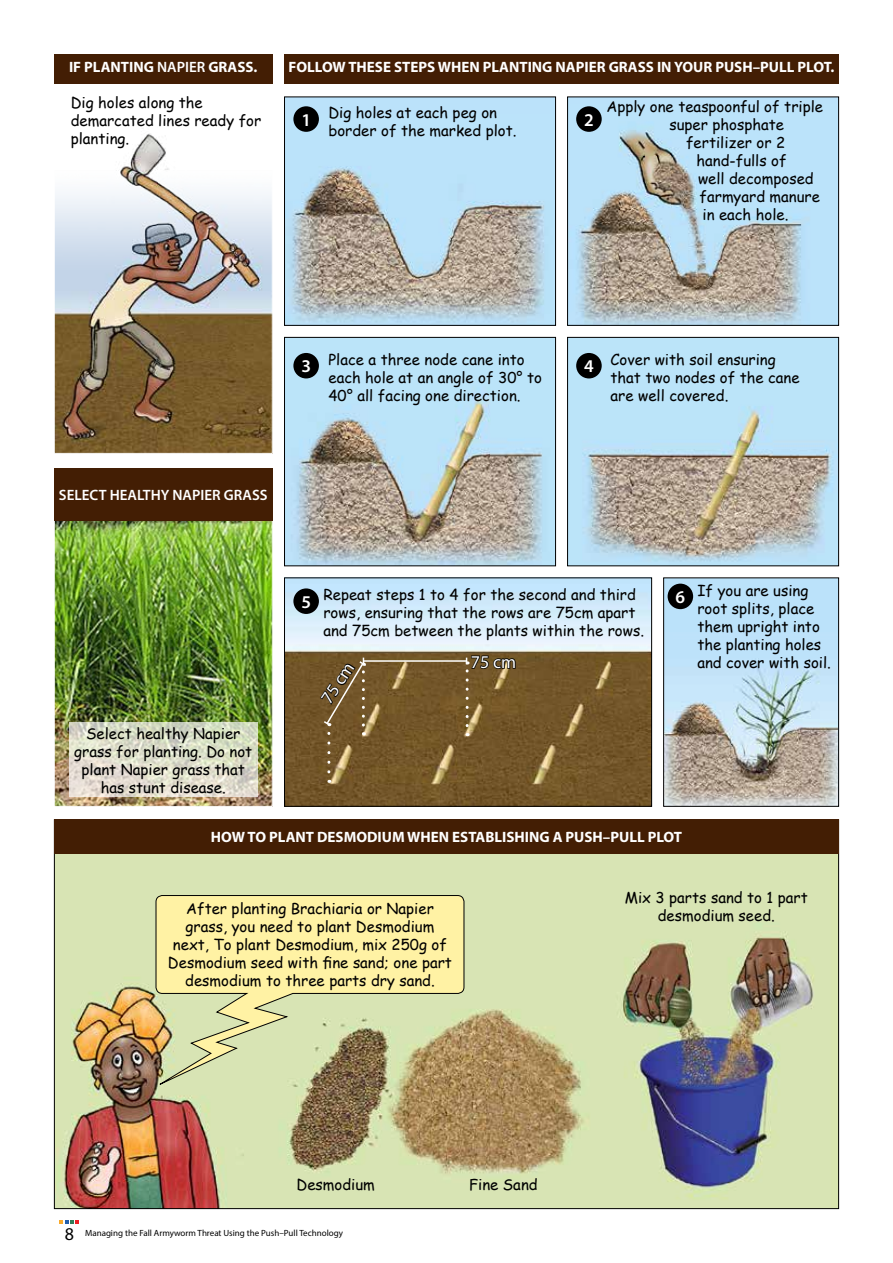
<style>
.page{position:relative;width:893px;height:1263px;background:#fff}
.page>*{position:absolute;margin:0;border:0;box-sizing:border-box;transform-origin:0 0}
.t1{font:18px "Myriad Pro";color:#fff}
.t2{font:600 18px "Myriad Pro";color:#fff}
.t3{font:15px/18px "Comic Sans MS";color:#000}
.t4{font:700 15px "Myriad Pro";color:#fff}
.t5{font:600 15px "Myriad Pro";color:#fff}
.t6{font:9px "Myriad Pro";color:#000}
.s1{font-weight:600}
.s2{font-size:18px}
</style>
<div class="page">
<svg style="left:60px;top:1220px;width:19px;height:4px"></svg>
<img style="left:56px;top:521px;width:215px;height:284px">
<div style="left:54px;top:468px;width:219px;height:339px;border:1px solid #fff"></div>
<div style="left:664px;top:578px;width:175px;height:228px;background:#bbe2fa"></div>
<img style="left:665px;top:664px;width:172px;height:141px">
<div style="left:663px;top:577px;width:176px;height:230px;border:1px solid #000"></div>
<svg style="left:69px;top:722px;width:189px;height:75px"></svg>
<div style="left:54px;top:468px;width:219px;height:53px;background:#431e04"></div>
<div style="left:284px;top:97px;width:272px;height:228px;background:#bbe2fa"></div>
<img style="left:291px;top:123px;width:253px;height:200px">
<div style="left:284px;top:97px;width:272px;height:229px;border:1px solid #000"></div>
<div style="left:293px;top:106px;width:26px;height:26px;background:#000;border-radius:50%"></div>
<div style="left:668px;top:584px;width:25px;height:25px;background:#000;border-radius:50%"></div>
<div style="left:54px;top:54px;width:219px;height:30px;background:#431e04"></div>
<img style="left:56px;top:133px;width:215px;height:319px">
<div style="left:54px;top:119px;width:219px;height:335px;border:1px solid #fff"></div>
<div style="left:284px;top:54px;width:555px;height:30px;background:#431e04"></div>
<div style="left:568px;top:97px;width:271px;height:228px;background:#bbe2fa"></div>
<img style="left:576px;top:107px;width:226px;height:217px">
<div style="left:567px;top:97px;width:272px;height:229px;border:1px solid #000"></div>
<div style="left:576px;top:106px;width:26px;height:26px;background:#000;border-radius:50%"></div>
<img style="left:286px;top:339px;width:268px;height:225px">
<div style="left:284px;top:337px;width:272px;height:229px;border:1px solid #000"></div>
<div style="left:293px;top:353px;width:26px;height:25px;background:#000;border-radius:50%"></div>
<img style="left:569px;top:339px;width:268px;height:225px">
<div style="left:567px;top:337px;width:272px;height:229px;border:1px solid #000"></div>
<div style="left:576px;top:353px;width:26px;height:25px;background:#000;border-radius:50%"></div>
<img style="left:286px;top:579px;width:364px;height:226px">
<div style="left:284px;top:577px;width:368px;height:230px;border:1px solid #000"></div>
<div style="left:293px;top:588px;width:26px;height:26px;background:#000;border-radius:50%"></div>
<hr style="left:363px;top:660px;width:104px;height:2px;background:#fff">
<svg style="left:319px;top:658px;width:49px;height:114px"></svg>
<svg style="left:466px;top:655px;width:50px;height:71px"></svg>
<img style="left:56px;top:853px;width:781px;height:354px">
<div style="left:54px;top:819px;width:785px;height:34px;background:#431e04"></div>
<svg style="left:147px;top:895px;width:318px;height:196px"></svg>
<p class="t4" style="left:69px;top:57px;width:190px">IF PLANTING <span class="s1">NAPIER</span> GRASS.</p>
<p class="t3" style="left:71px;top:93px;width:192px">Dig holes along the demarcated lines ready for planting.</p>
<p class="t4" style="left:289px;top:57px;width:547px">FOLLOW THESE STEPS WHEN PLANTING NAPIER GRASS IN YOUR PUSH–PULL PLOT.</p>
<p class="t3" style="left:606px;top:97px;width:218px">Apply one teaspoonful of triple</p>
<p class="t3" style="left:669px;top:115px;width:116px">super phosphate</p>
<p class="t3" style="left:686px;top:133px;width:101px">fertilizer or 2</p>
<p class="t3" style="left:696px;top:151px;width:92px">hand‑fulls of</p>
<p class="t3" style="left:698px;top:169px;width:117px">well decomposed</p>
<p class="t3" style="left:699px;top:187px;width:122px">farmyard manure</p>
<p class="t3" style="left:702px;top:205px;width:87px">in each hole.</p>
<p class="t3" style="left:328px;top:103px;width:190px">Dig holes at each peg on border of the marked plot.</p>
<p class="t2" style="left:584px;top:108px;width:11px">2</p>
<p class="t2" style="left:301px;top:108px;width:11px">1</p>
<p class="t5" style="left:59px;top:485px;width:210px">SELECT HEALTHY NAPIER GRASS</p>
<p class="t3" style="left:74px;top:724px;width:180px;text-align:center">Select healthy Napier grass for planting. Do not plant Napier grass that has stunt disease.</p>
<p class="t2" style="left:301px;top:355px;width:11px">3</p>
<p class="t3" style="left:611px;top:350px;width:191px">Cover with soil ensuring that two nodes of the cane are well covered.</p>
<p class="t3" style="left:328px;top:350px;width:215px">Place a three node cane into each hole at an angle of 30° to<br>40° all facing one direction.</p>
<p class="t2" style="left:584px;top:355px;width:11px">4</p>
<p class="t2" style="left:301px;top:590px;width:11px">5</p>
<p class="t3" style="left:323px;top:585px;width:322px">Repeat steps 1 to 4 for the second and third rows, ensuring that the rows are 75cm apart and 75cm between the plants within the rows.</p>
<p class="t1" style="left:316px;top:696px;width:47px;rotate:-57deg">75 cm</p>
<p class="t1" style="left:471px;top:651px;width:47px">75 cm</p>
<p class="t2" style="left:675px;top:586px;width:11px">6</p>
<p class="t3" style="left:697px;top:581px;width:135px">If you are using root splits, place them upright into the planting holes and cover with soil.</p>
<p class="t4" style="left:211px;top:827px;width:473px">HOW TO PLANT DESMODIUM WHEN ESTABLISHING A PUSH–PULL PLOT</p>
<p class="t3" style="left:168px;top:899px;width:286px;text-align:center">After planting Brachiaria or Napier grass, you need to plant Desmodium next, To plant Desmodium, mix 250g of Desmodium seed with fine sand; one part desmodium to three parts dry sand.</p>
<p class="t3" style="left:297px;top:1175px;width:80px">Desmodium</p>
<p class="t3" style="left:469px;top:1175px;width:70px">Fine Sand</p>
<p class="t6" style="left:65px;top:1227px;width:280px"><span class="s2">8</span> Managing the Fall Armyworm Threat Using the Push–Pull Technology</p>
<p class="t3" style="left:625px;top:888px;width:184px;text-align:center">Mix 3 parts sand to 1 part desmodium seed.</p>
</div>
